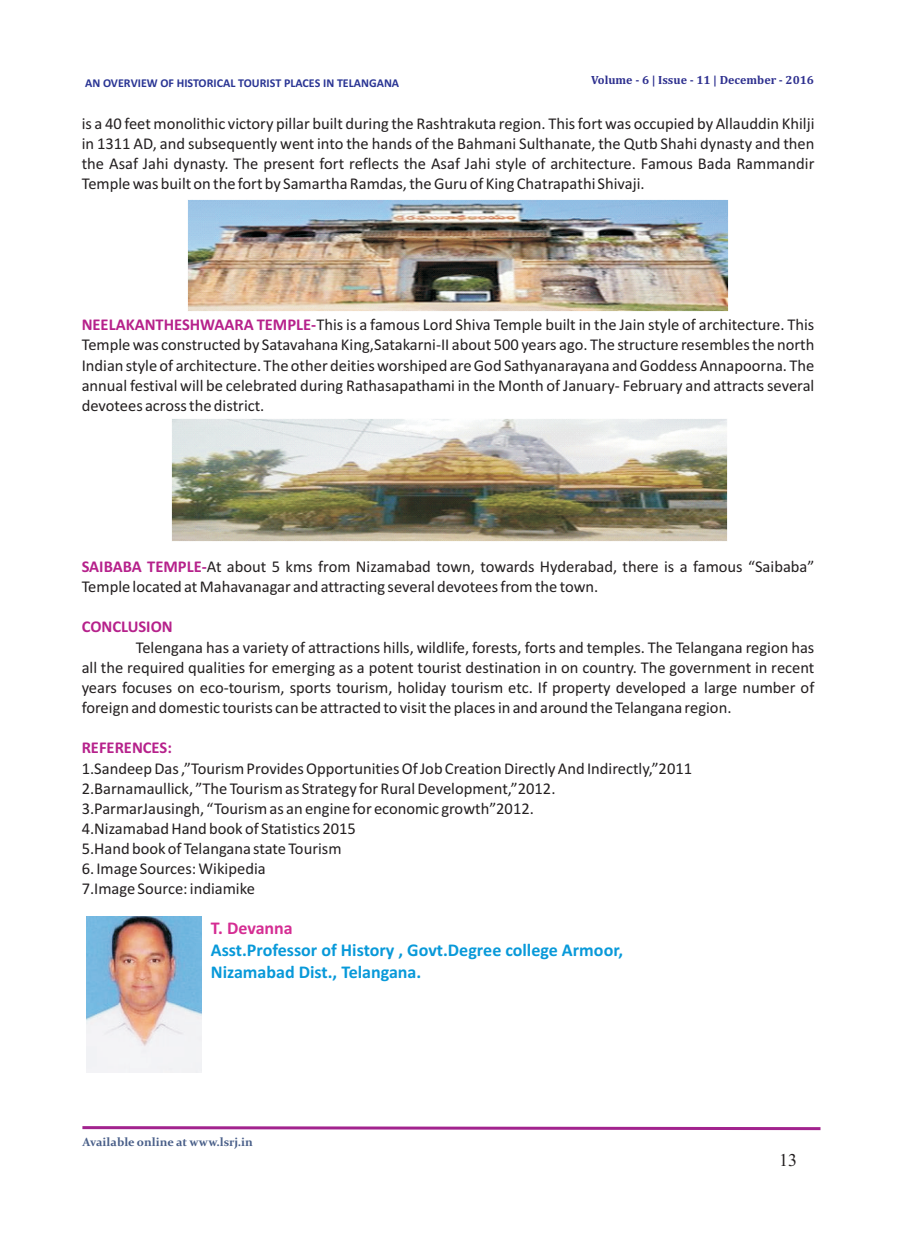
<style>
.page{position:relative;width:898px;height:1242px;background:#fff}
.page>*{position:absolute;margin:0;border:0;box-sizing:border-box;transform-origin:0 0}
.t1{font:700 18px/21.9px "Calibri";color:#0899d9}
.t2{font:700 18px "Calibri";color:#d52d93}
.t3{font:18px "Times New Roman";color:#231f20}
.t4{font:16.5px/20.1px "Calibri";color:#231f20;text-align:justify}
.t5{font:700 16.5px "Calibri";color:#b6218b}
.t6{font:700 12px "Calibri";color:#2a3594}
.t7{font:700 12px "Cambria";color:#2e308f}
.t8{font:700 12px "Constantia";color:#485e88}
.s1{font-weight:700;color:#b6218b}
</style>
<div class="page">
<svg style="left:82px;top:1126px;width:739px;height:5px"></svg>
<img style="left:187px;top:200px;width:541px;height:112px">
<img style="left:171px;top:419px;width:556px;height:122px">
<img style="left:87px;top:916px;width:114px;height:156px">
<p class="t6" style="left:85px;top:78px;width:315px">AN OVERVIEW OF HISTORICAL TOURIST PLACES IN TELANGANA</p>
<p class="t7" style="left:591px;top:74px;width:224px">Volume - 6 | Issue - 11 | December - 2016</p>
<p class="t4" style="left:82px;top:115px;width:734px">is a 40 feet monolithic victory pillar built during the Rashtrakuta region. This fort was occupied by Allauddin Khilji in 1311 AD, and subsequently went into the hands of the Bahmani Sulthanate, the Qutb Shahi dynasty and then the Asaf Jahi dynasty. The present fort reflects the Asaf Jahi style of architecture. Famous Bada Rammandir Temple was built on the fort by Samartha Ramdas, the Guru of King Chatrapathi Shivaji.</p>
<p class="t4" style="left:82px;top:316px;width:734px"><span class="s1">NEELAKANTHESHWAARA TEMPLE-</span>This is a famous Lord Shiva Temple built in the Jain style of architecture. This Temple was constructed by Satavahana King,Satakarni-II about 500 years ago. The structure resembles the north Indian style of architecture. The other deities worshiped are God Sathyanarayana and Goddess Annapoorna. The annual festival will be celebrated during Rathasapathami in the Month of January- February and attracts several devotees across the district.</p>
<p class="t4" style="left:82px;top:558px;width:734px"><span class="s1">SAIBABA TEMPLE-</span>At about 5 kms from Nizamabad town, towards Hyderabad, there is a famous “Saibaba”<br>Temple located at Mahavanagar and attracting several devotees from the town.</p>
<p class="t5" style="left:82px;top:620px;width:92px">CONCLUSION</p>
<p class="t4" style="left:82px;top:638px;width:733px;text-indent:54px">Telengana has a variety of attractions hills, wildlife, forests, forts and temples. The Telangana region has all the required qualities for emerging as a potent tourist destination in on country. The government in recent years focuses on eco-tourism, sports tourism, holiday tourism etc. If property developed a large number of foreign and domestic tourists can be attracted to visit the places in and around the Telangana region.</p>
<p class="t5" style="left:82px;top:741px;width:92px">REFERENCES:</p>
<p class="t4" style="left:82px;top:759px;width:611px;text-align:left">1.Sandeep Das ,”Tourism Provides Opportunities Of Job Creation Directly And Indirectly,”2011<br>2.Barnamaullick, ”The Tourism as Strategy for Rural Development,”2012.<br>3.ParmarJausingh, “Tourism as an engine for economic growth”2012.<br>4.Nizamabad Hand book of Statistics 2015<br>5.Hand book of Telangana state Tourism</p>
<p class="t4" style="left:82px;top:860px;width:185px">6. Image Sources: Wikipedia<br>7.Image Source: indiamike</p>
<p class="t2" style="left:211px;top:920px;width:83px">T. Devanna</p>
<p class="t1" style="left:211px;top:940px;width:413px">Asst.Professor of History , Govt.Degree college Armoor,<br>Nizamabad Dist., Telangana.</p>
<p class="t8" style="left:82px;top:1137px;width:172px">Available online at www.lsrj.in</p>
<p class="t3" style="left:778px;top:1154px;width:19px">13</p>
</div>
